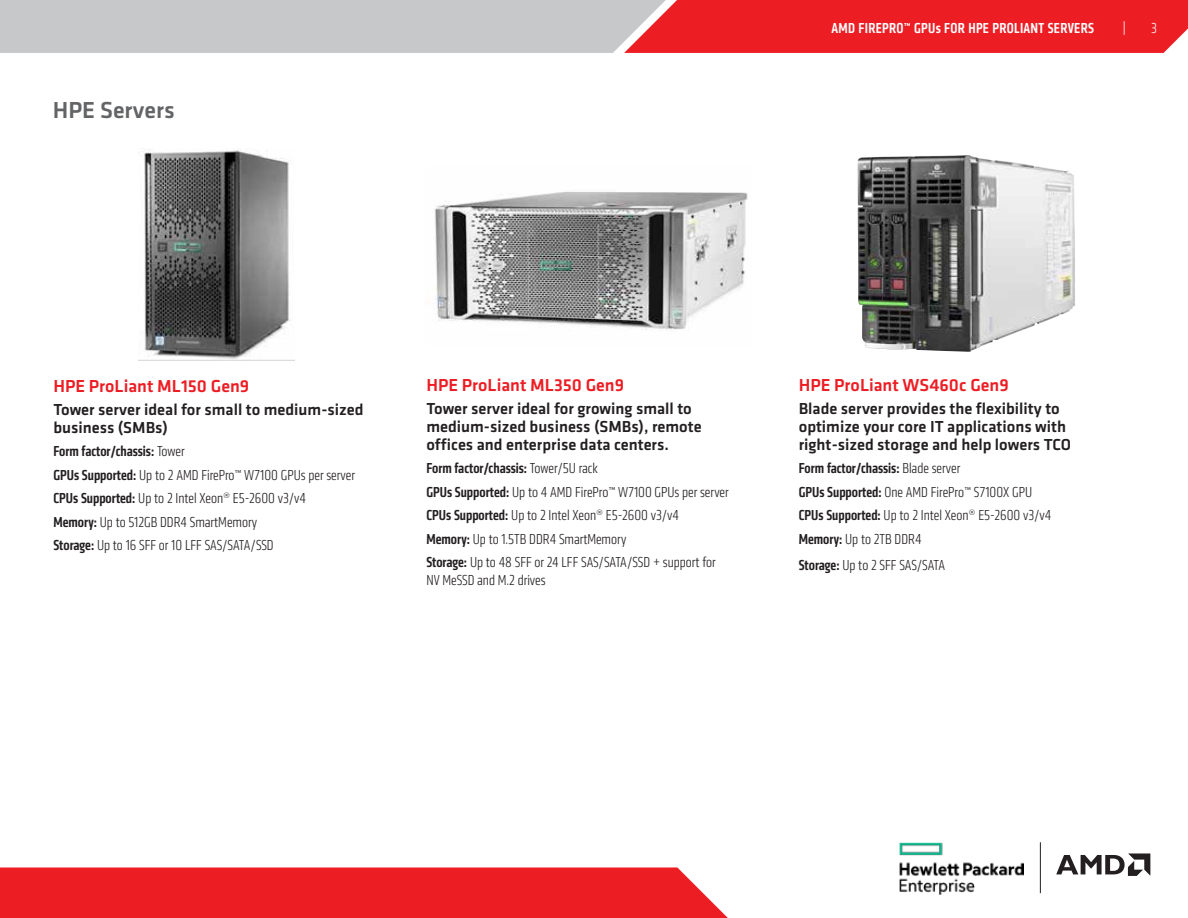
<style>
.page{position:relative;width:1188px;height:918px;background:#fff}
.page>*{position:absolute;margin:0;border:0;box-sizing:border-box;transform-origin:0 0}
.t1{font:500 24px "Klavika";color:#636466}
.t2{font:500 18px "Klavika";color:#ed1d24}
.t3{font:500 16.5px/18px "Klavika";color:#231f20}
.t4{font:300 condensed 15px/23.4px "Klavika";color:#231f20}
.t5{font:500 condensed 15px "Klavika";letter-spacing:.02em;color:#fff}
.t6{font:300 condensed 15px "Klavika";color:#fff}
.s1{font-weight:500}
</style>
<div class="page">
<svg style="left:0;top:0;width:1188px;height:53px;background:#d87c80"></svg>
<div style="left:0;top:867px;width:728px;height:51px;background:#ed1d24"></div>
<img style="left:857px;top:155px;width:218px;height:197px">
<img style="left:143px;top:149px;width:148px;height:211px">
<hr style="left:1040px;top:842px;width:1px;height:51px;background:#231f20">
<svg style="left:1056px;top:853px;width:94px;height:23px"></svg>
<img style="left:900px;top:842px;width:124px;height:52px">
<img style="left:434px;top:192px;width:314px;height:139px">
<h1 class="t1" style="left:53px;top:94px;width:124px">HPE Servers</h1>
<p class="t5" style="left:832px;top:18px;width:264px">AMD FIREPRO™ GPUs FOR HPE PROLIANT SERVERS</p>
<p class="t6" style="left:1122px;top:20px;width:5px">|</p>
<p class="t6" style="left:1151px;top:20px;width:7px">3</p>
<p class="t2" style="left:53px;top:373px;width:197px">HPE ProLiant ML150 Gen9</p>
<p class="t3" style="left:53px;top:400px;width:312px">Tower server ideal for small to medium-sized business (SMBs)</p>
<p class="t4" style="left:53px;top:440px;width:303px"><span class="s1">Form factor/chassis:</span> Tower<br><span class="s1">GPUs Supported:</span> Up to 2 AMD FirePro™ W7100 GPUs per server <span class="s1">CPUs Supported:</span> Up to 2 Intel Xeon® E5-2600 v3/v4<br><span class="s1">Memory:</span> Up to 512GB DDR4 SmartMemory<br><span class="s1">Storage:</span> Up to 16 SFF or 10 LFF SAS/SATA/SSD</p>
<p class="t2" style="left:426px;top:372px;width:199px">HPE ProLiant ML350 Gen9</p>
<p class="t3" style="left:426px;top:399px;width:277px">Tower server ideal for growing small to medium-sized business (SMBs), remote offices and enterprise data centers.</p>
<p class="t4" style="left:426px;top:457px;width:304px"><span class="s1">Form factor/chassis:</span> Tower/5U rack<br><span class="s1">GPUs Supported:</span> Up to 4 AMD FirePro™ W7100 GPUs per server <span class="s1">CPUs Supported:</span> Up to 2 Intel Xeon® E5-2600 v3/v4<br><span class="s1">Memory:</span> Up to 1.5TB DDR4 SmartMemory<br><span class="s1">Storage:</span> Up to 48 SFF or 24 LFF SAS/SATA/SSD + support for</p>
<p class="t4" style="left:426px;top:569px;width:121px">NV MeSSD and M.2 drives</p>
<p class="t2" style="left:799px;top:372px;width:212px">HPE ProLiant WS460c Gen9</p>
<p class="t3" style="left:799px;top:399px;width:274px">Blade server provides the flexibility to optimize your core IT applications with right-sized storage and help lowers TCO</p>
<p class="t4" style="left:799px;top:457px;width:254px"><span class="s1">Form factor/chassis:</span> Blade server<br><span class="s1">GPUs Supported:</span> One AMD FirePro™ S7100X GPU <span class="s1">CPUs Supported:</span> Up to 2 Intel Xeon® E5-2600 v3/v4<br><span class="s1">Memory:</span> Up to 2TB DDR4</p>
<p class="t4" style="left:799px;top:554px;width:148px"><span class="s1">Storage:</span> Up to 2 SFF SAS/SATA</p>
</div>
